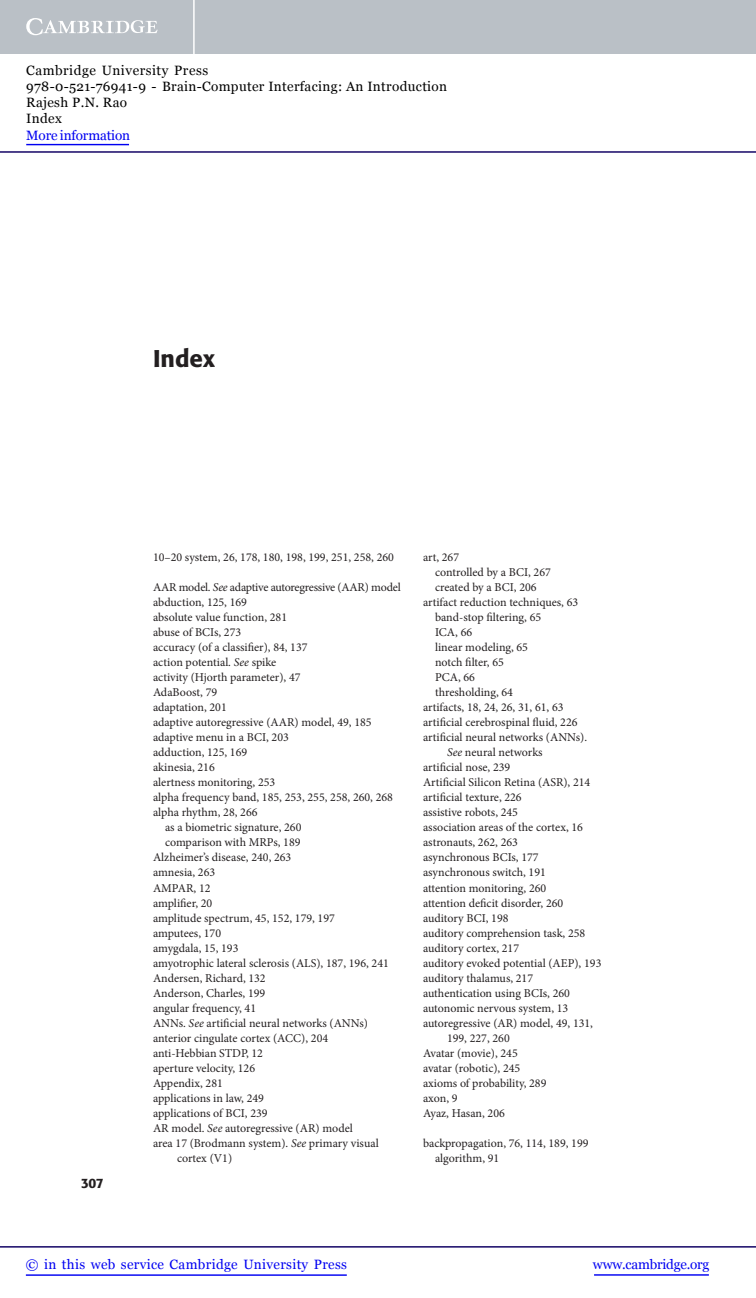
<style>
.page{position:relative;width:756px;height:1298px;background:#fff}
.page>*{position:absolute;margin:0;border:0;box-sizing:border-box;transform-origin:0 0}
.t1{font:500 24px "Formata";color:#231f20}
.t2{font:13.5px/16.2px "Georgia";letter-spacing:.025em;color:#000}
.t3{font:13.5px "Georgia";letter-spacing:.025em;color:#0000f1}
.t4{font:13.5px "Georgia";letter-spacing:-.015em;color:#0000f1}
.t5{font:13.5px "Georgia";letter-spacing:-.01em;color:#0000f1}
.t6{font:500 13.5px "Formata";color:#231f20}
.t7{font:12px/15px "Minion Pro";color:#231f20}
.t8{font:12px "Minion Pro";letter-spacing:-.02em;color:#231f20}
.s1{font-style:italic}
</style>
<div class="page">
<div style="left:0;top:0;width:756px;height:54px;background:#bac0c6"></div>
<svg style="left:26px;top:18px;width:132px;height:17px"></svg>
<hr style="left:193px;top:0;width:2px;height:54px;background:#fff">
<hr style="left:0;top:151px;width:756px;height:2px;background:#150666">
<hr style="left:594px;top:1274px;width:115px;height:1px;background:#0000f1">
<hr style="left:0;top:1246px;width:756px;height:1px;background:#150666">
<hr style="left:26px;top:1274px;width:321px;height:1px;background:#0000f1">
<hr style="left:26px;top:144px;width:103px;height:1px;background:#0000f1">
<p class="t2" style="left:26px;top:62px;width:422px">Cambridge University Press<br>978-0-521-76941-9 - Brain-Computer Interfacing: An Introduction<br>Rajesh P.N. Rao<br>Index</p>
<p class="t5" style="left:26px;top:127px;width:105px">More information</p>
<h1 class="t1" style="left:153px;top:348px;width:64px">Index</h1>
<p class="t6" style="left:81px;top:1177px;width:24px">307</p>
<p class="t7" style="left:153px;top:551px;width:242px">10–20 system, 26 , 178 , 180 , 198 , 199 , 251 , 258 , 260</p>
<p class="t8" style="left:153px;top:583px;width:249px">AAR model. <span class="s1">See</span> adaptive autoregressive (AAR) model</p>
<p class="t7" style="left:153px;top:596px;width:96px">abduction, 125 , 169</p>
<p class="t7" style="left:153px;top:611px;width:136px">absolute value function, 281</p>
<p class="t7" style="left:153px;top:626px;width:90px">abuse of BCIs, 273</p>
<p class="t7" style="left:153px;top:641px;width:156px">accuracy (of a classifier), 84 , 137</p>
<p class="t7" style="left:153px;top:656px;width:125px">action potential. <span class="s1">See</span> spike</p>
<p class="t7" style="left:153px;top:671px;width:149px">activity (Hjorth parameter), 47</p>
<p class="t7" style="left:153px;top:686px;width:66px">AdaBoost, 79</p>
<p class="t7" style="left:153px;top:701px;width:75px">adaptation, 201</p>
<p class="t7" style="left:153px;top:716px;width:220px">adaptive autoregressive (AAR) model, 49 , 185</p>
<p class="t7" style="left:153px;top:731px;width:137px">adaptive menu in a BCI, 203</p>
<p class="t7" style="left:153px;top:746px;width:96px">adduction, 125 , 169</p>
<p class="t7" style="left:153px;top:761px;width:63px">akinesia, 216</p>
<p class="t7" style="left:153px;top:776px;width:124px">alertness monitoring, 253</p>
<p class="t7" style="left:153px;top:791px;width:242px">alpha frequency band, 185 , 253 , 255 , 258 , 260 , 268</p>
<p class="t7" style="left:153px;top:806px;width:106px">alpha rhythm, 28 , 266</p>
<p class="t7" style="left:165px;top:821px;width:138px">as a biometric signature, 260</p>
<p class="t7" style="left:165px;top:836px;width:137px">comparison with MRPs, 189</p>
<p class="t7" style="left:153px;top:851px;width:140px">Alzheimer’s disease, 240 , 263</p>
<p class="t7" style="left:153px;top:866px;width:64px">amnesia, 263</p>
<p class="t7" style="left:153px;top:881px;width:59px">AMPAR, 12</p>
<p class="t7" style="left:153px;top:896px;width:61px">amplifier, 20</p>
<p class="t7" style="left:153px;top:911px;width:183px">amplitude spectrum, 45 , 152 , 179 , 197</p>
<p class="t7" style="left:153px;top:926px;width:70px">amputees, 170</p>
<p class="t7" style="left:153px;top:941px;width:87px">amygdala, 15 , 193</p>
<p class="t7" style="left:153px;top:956px;width:237px">amyotrophic lateral sclerosis (ALS), 187 , 196 , 241</p>
<p class="t7" style="left:153px;top:971px;width:114px">Andersen, Richard, 132</p>
<p class="t7" style="left:153px;top:986px;width:114px">Anderson, Charles, 199</p>
<p class="t7" style="left:153px;top:1001px;width:105px">angular frequency, 41</p>
<p class="t7" style="left:153px;top:1016px;width:217px">ANNs. <span class="s1">See</span> artificial neural networks (ANNs)</p>
<p class="t7" style="left:153px;top:1031px;width:177px">anterior cingulate cortex (ACC), 204</p>
<p class="t7" style="left:153px;top:1046px;width:112px">anti- Hebbian STDP, 12</p>
<p class="t7" style="left:153px;top:1061px;width:104px">aperture velocity, 126</p>
<p class="t7" style="left:153px;top:1076px;width:71px">Appendix, 281</p>
<p class="t7" style="left:153px;top:1091px;width:112px">applications in law, 249</p>
<p class="t7" style="left:153px;top:1106px;width:116px">applications of BCI, 239</p>
<p class="t7" style="left:153px;top:1121px;width:201px">AR model. <span class="s1">See</span> autoregressive (AR) model</p>
<p class="t7" style="left:153px;top:1136px;width:227px">area 17 (Brodmann system). <span class="s1">See</span> primary visual</p>
<p class="t7" style="left:177px;top:1151px;width:57px">cortex (V1)</p>
<p class="t7" style="left:423px;top:551px;width:38px">art, 267</p>
<p class="t7" style="left:435px;top:566px;width:117px">controlled by a BCI, 267</p>
<p class="t7" style="left:435px;top:581px;width:103px">created by a BCI, 206</p>
<p class="t7" style="left:423px;top:596px;width:157px">artifact reduction techniques, 63</p>
<p class="t7" style="left:435px;top:611px;width:108px">band- stop filtering, 65</p>
<p class="t7" style="left:435px;top:626px;width:39px">ICA, 66</p>
<p class="t7" style="left:435px;top:641px;width:95px">linear modeling, 65</p>
<p class="t7" style="left:435px;top:656px;width:70px">notch filter, 65</p>
<p class="t7" style="left:435px;top:671px;width:42px">PCA, 66</p>
<p class="t7" style="left:435px;top:686px;width:79px">thresholding, 64</p>
<p class="t7" style="left:423px;top:701px;width:142px">artifacts, 18 , 24 , 26 , 31 , 61 , 63</p>
<p class="t7" style="left:423px;top:716px;width:156px">artificial cerebrospinal fluid, 226</p>
<p class="t7" style="left:423px;top:731px;width:166px">artificial neural networks (ANNs).</p>
<p class="t7" style="left:447px;top:746px;width:97px"><span class="s1">See</span> neural networks</p>
<p class="t7" style="left:423px;top:761px;width:89px">artificial nose, 239</p>
<p class="t7" style="left:423px;top:776px;width:169px">Artificial Silicon Retina (ASR), 214</p>
<p class="t7" style="left:423px;top:791px;width:100px">artificial texture, 226</p>
<p class="t7" style="left:423px;top:806px;width:97px">assistive robots, 245</p>
<p class="t7" style="left:423px;top:821px;width:161px">association areas of the cortex, 16</p>
<p class="t7" style="left:423px;top:836px;width:96px">astronauts, 262 , 263</p>
<p class="t7" style="left:423px;top:851px;width:117px">asynchronous BCIs, 177</p>
<p class="t7" style="left:423px;top:866px;width:124px">asynchronous switch, 191</p>
<p class="t7" style="left:423px;top:881px;width:125px">attention monitoring, 260</p>
<p class="t7" style="left:423px;top:896px;width:142px">attention deficit disorder, 260</p>
<p class="t7" style="left:423px;top:911px;width:87px">auditory BCI, 198</p>
<p class="t7" style="left:423px;top:926px;width:164px">auditory comprehension task, 258</p>
<p class="t7" style="left:423px;top:941px;width:98px">auditory cortex, 217</p>
<p class="t7" style="left:423px;top:956px;width:180px">auditory evoked potential (AEP), 193</p>
<p class="t7" style="left:423px;top:971px;width:112px">auditory thalamus, 217</p>
<p class="t7" style="left:423px;top:986px;width:149px">authentication using BCIs, 260</p>
<p class="t7" style="left:423px;top:1001px;width:147px">autonomic nervous system, 13</p>
<p class="t7" style="left:423px;top:1016px;width:172px">autoregressive (AR) model, 49 , 131 ,</p>
<p class="t7" style="left:447px;top:1031px;width:64px">199 , 227 , 260</p>
<p class="t7" style="left:423px;top:1046px;width:96px">Avatar (movie), 245</p>
<p class="t7" style="left:423px;top:1061px;width:99px">avatar (robotic), 245</p>
<p class="t7" style="left:423px;top:1076px;width:125px">axioms of probability, 289</p>
<p class="t7" style="left:423px;top:1091px;width:36px">axon, 9</p>
<p class="t7" style="left:423px;top:1106px;width:83px">Ayaz, Hasan, 206</p>
<p class="t7" style="left:435px;top:1136px;width:155px;text-indent:-12px">backpropagation, 76 , 114 , 189 , 199 algorithm, 91</p>
<p class="t3" style="left:26px;top:1256px;width:323px">© in this web service Cambridge University Press</p>
<p class="t4" style="left:593px;top:1256px;width:118px">www.cambridge.org</p>
</div>
